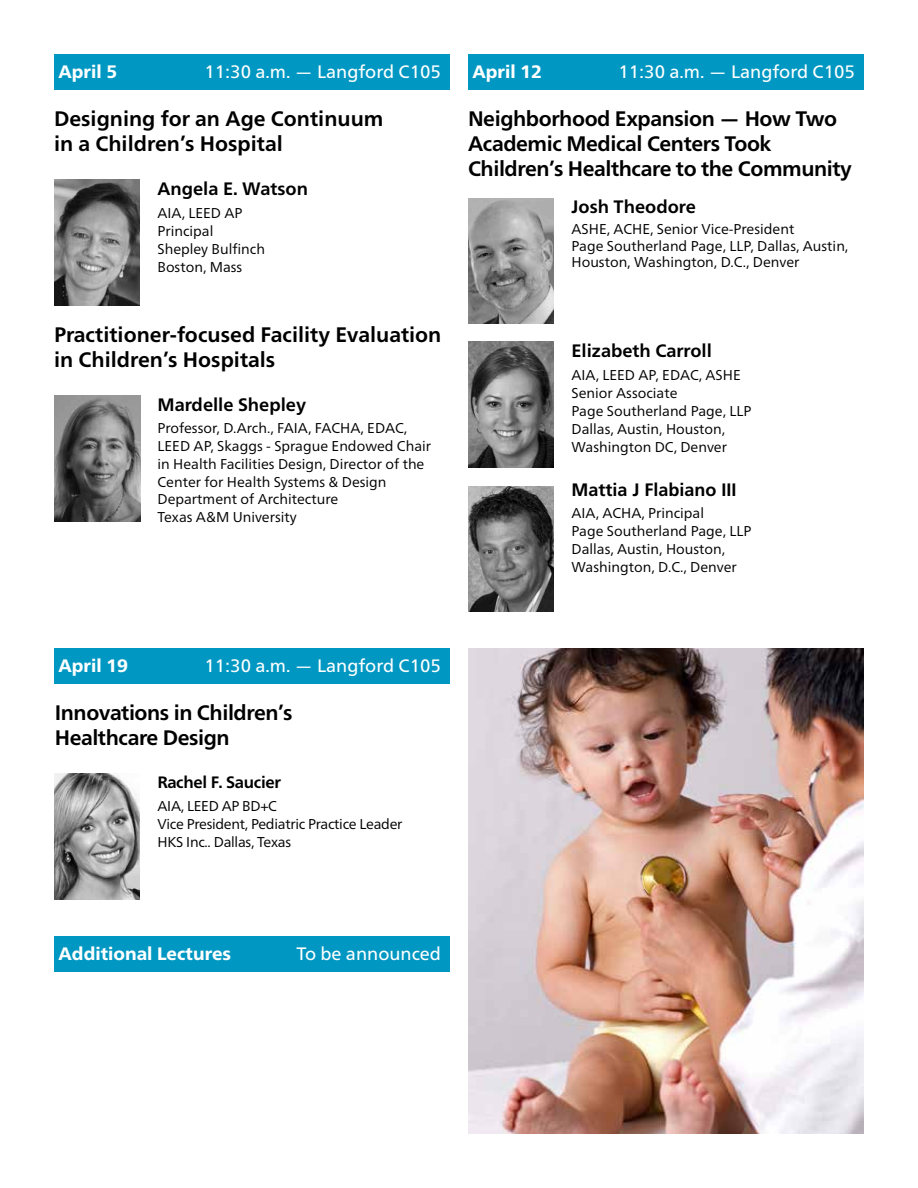
<style>
.page{position:relative;width:918px;height:1188px;background:#fff}
.page>*{position:absolute;margin:0;border:0;box-sizing:border-box;transform-origin:0 0}
.t1{font:700 21px/25.2px "Frutiger Neue LT Pro";letter-spacing:-.02em;color:#000}
.t2{font:700 21px/25.2px "Frutiger Neue LT Pro";color:#000}
.t3{font:18px "Frutiger Neue LT Pro";color:#fff}
.t4{font:700 18px "Frutiger Neue LT Pro";color:#000}
.t5{font:800 18px "Frutiger Neue LT Pro";color:#fff}
.t6{font:700 18px "Frutiger LT Std";color:#000}
.t7{font:700 16.5px "Frutiger Neue LT Pro";letter-spacing:-.02em;color:#000}
.t8{font:14.25px/18px "Frutiger Neue LT Pro";color:#000}
.t9{font:14.25px/18px "Frutiger Neue LT Pro";letter-spacing:-.02em;color:#000}
</style>
<div class="page">
<img style="left:54px;top:180px;width:86px;height:126px">
<img style="left:468px;top:198px;width:86px;height:126px">
<img style="left:468px;top:486px;width:86px;height:126px">
<img style="left:468px;top:342px;width:86px;height:126px">
<div style="left:54px;top:54px;width:396px;height:36px;background:#0098c3"></div>
<div style="left:468px;top:54px;width:396px;height:36px;background:#0098c3"></div>
<img style="left:55px;top:396px;width:85px;height:126px">
<div style="left:54px;top:648px;width:396px;height:36px;background:#0098c3"></div>
<img style="left:54px;top:774px;width:86px;height:126px">
<div style="left:54px;top:936px;width:396px;height:36px;background:#0098c3"></div>
<img style="left:468px;top:648px;width:396px;height:486px">
<p class="t5" style="left:58px;top:61px;width:60px">April 5</p>
<p class="t3" style="left:204px;top:61px;width:238px">11:30 a.m. — Langford C105</p>
<p class="t5" style="left:472px;top:61px;width:71px">April 12</p>
<p class="t3" style="left:618px;top:61px;width:238px">11:30 a.m. — Langford C105</p>
<h1 class="t2" style="left:54px;top:106px;width:331px">Designing for an Age Continuum in a Children’s Hospital</h1>
<p class="t4" style="left:158px;top:178px;width:152px">Angela E. Watson</p>
<p class="t8" style="left:158px;top:204px;width:109px">AIA, LEED AP<br>Principal<br>Shepley Bulfinch<br>Boston, Mass</p>
<h1 class="t2" style="left:54px;top:322px;width:389px">Practitioner-focused Facility Evaluation in Children’s Hospitals</h1>
<p class="t4" style="left:158px;top:394px;width:150px">Mardelle Shepley</p>
<p class="t8" style="left:158px;top:420px;width:275px">Professor, D.Arch., FAIA, FACHA, EDAC, LEED AP, Skaggs - Sprague Endowed Chair in Health Facilities Design, Director of the Center for Health Systems &amp; Design Department of Architecture<br>Texas A&amp;M University</p>
<h1 class="t1" style="left:468px;top:106px;width:386px">Neighborhood Expansion — How Two<br>Academic Medical Centers Took<br>Children’s Healthcare to the Community</h1>
<p class="t4" style="left:572px;top:196px;width:126px">Josh Theodore</p>
<p class="t8" style="left:572px;top:221px;width:278px;line-height:16.5px">ASHE, ACHE, Senior Vice-President<br>Page Southerland Page, LLP, Dallas, Austin,<br>Houston, Washington, D.C., Denver</p>
<p class="t4" style="left:572px;top:340px;width:142px">Elizabeth Carroll</p>
<p class="t8" style="left:572px;top:366px;width:182px">AIA, LEED AP, EDAC, ASHE<br>Senior Associate<br>Page Southerland Page, LLP<br>Dallas, Austin, Houston,<br>Washington DC, Denver</p>
<p class="t6" style="left:572px;top:479px;width:167px">Mattia J Flabiano III</p>
<p class="t8" style="left:572px;top:504px;width:182px">AIA, ACHA, Principal<br>Page Southerland Page, LLP<br>Dallas, Austin, Houston,<br>Washington, D.C., Denver</p>
<p class="t5" style="left:58px;top:655px;width:71px">April 19</p>
<p class="t3" style="left:204px;top:655px;width:238px">11:30 a.m. — Langford C105</p>
<h1 class="t1" style="left:55px;top:700px;width:239px">Innovations in Children’s<br>Healthcare Design</h1>
<p class="t7" style="left:158px;top:772px;width:125px">Rachel F. Saucier</p>
<p class="t9" style="left:158px;top:796px;width:247px">AIA, LEED AP BD+C<br>Vice President, Pediatric Practice Leader<br>HKS Inc.. Dallas, Texas</p>
<p class="t5" style="left:58px;top:943px;width:174px">Additional Lectures</p>
<p class="t3" style="left:296px;top:943px;width:146px">To be announced</p>
</div>
